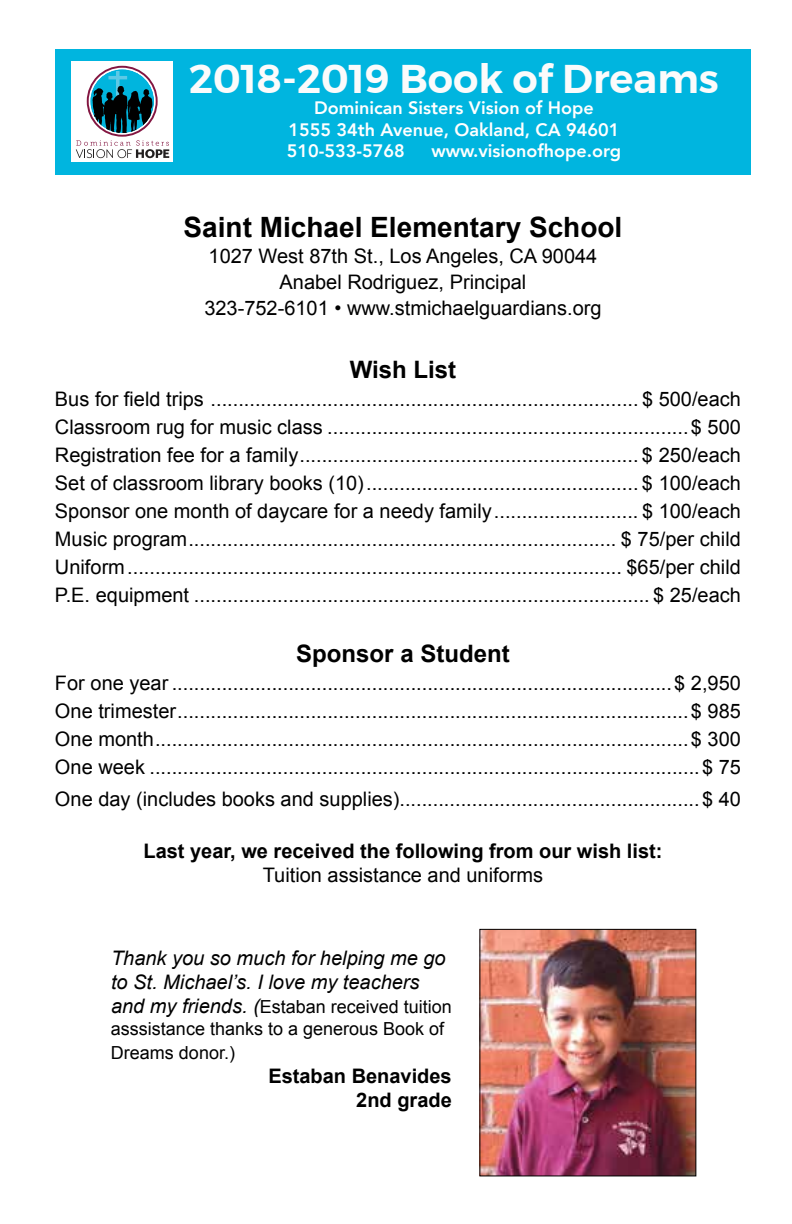
<style>
.page{position:relative;width:792px;height:1224px;background:#fff}
.page>*{position:absolute;margin:0;border:0;box-sizing:border-box;transform-origin:0 0}
.t1{font:600 40px "Montserrat";color:#fbfbfb}
.t2{font:700 28px "Arial";color:#000}
.t3{font:700 24px "Arial";color:#000}
.t4{font:20px/28px "Arial";color:#000;text-align:justify}
.t5{font:700 20px/24px "Arial";color:#000;text-align:right}
.t6{font:italic 20px/24px "Arial";color:#000}
.t7{font:800 18px/21.6px "Avenir";color:#fff}
.t8{font:18px/21.6px "Arial";color:#000}
.s1{font-style:italic;font-size:20px}
</style>
<div class="page">
<img style="left:481px;top:931px;width:213px;height:243px">
<div style="left:479px;top:929px;width:217px;height:247px;border:1px solid #000"></div>
<div style="left:55px;top:49px;width:696px;height:126px;background:#00b5df"></div>
<div style="left:72px;top:62px;width:101px;height:100px;background:#fff"></div>
<svg style="left:76px;top:66px;width:93px;height:92px"></svg>
<h1 class="t1" style="left:189px;top:47px;width:531px">2018-2019 Book of Dreams</h1>
<p class="t7" style="left:287px;top:97px;width:334px;text-indent:27px">Dominican Sisters Vision of Hope<br>1555 34th Avenue, Oakland, CA 94601<br>510-533-5768</p>
<p class="t7" style="left:431px;top:140px;width:191px">www.visionofhope.org</p>
<h2 class="t2" style="left:184px;top:209px;width:440px">Saint Michael Elementary School</h2>
<p class="t4" style="left:204px;top:243px;width:399px;line-height:26px;text-align:center">1027 West 87th St., Los Angeles, CA 90044<br>Anabel Rodriguez, Principal<br>323-752-6101 • www.stmichaelguardians.org</p>
<p class="t3" style="left:350px;top:353px;width:108px">Wish List</p>
<p class="t4" style="left:55px;top:385px;width:688px">Bus for field trips ............................................................................. $ 500/each Classroom rug for music class .................................................................$ 500<br>Registration fee for a family............................................................. $ 250/each Set of classroom library books (10)................................................. $ 100/each Sponsor one month of daycare for a needy family.......................... $ 100/each Music program............................................................................. $ 75/per child Uniform......................................................................................... $65/per child P.E. equipment .................................................................................. $ 25/each</p>
<p class="t3" style="left:296px;top:637px;width:215px">Sponsor a Student</p>
<p class="t4" style="left:55px;top:669px;width:688px">For one year ..........................................................................................$ 2,950<br>One trimester............................................................................................$ 985<br>One month................................................................................................$ 300<br>One week ...................................................................................................$ 75</p>
<p class="t4" style="left:55px;top:785px;width:688px">One day (includes books and supplies)......................................................$ 40</p>
<p class="t5" style="left:143px;top:839px;width:521px">Last year, we received the following from our wish list:</p>
<p class="t4" style="left:263px;top:861px;width:282px">Tuition assistance and uniforms</p>
<p class="t6" style="left:111px;top:946px;width:336px">Thank you so much for helping me go to St. Michael’s. I love my teachers</p>
<p class="t8" style="left:111px;top:996px;width:342px"><span class="s1">and my friends. (</span>Estaban received tuition asssistance thanks to a generous Book of</p>
<p class="t8" style="left:111px;top:1042px;width:126px">Dreams donor.)</p>
<p class="t5" style="left:268px;top:1064px;width:185px">Estaban Benavides<br>2nd grade</p>
</div>
